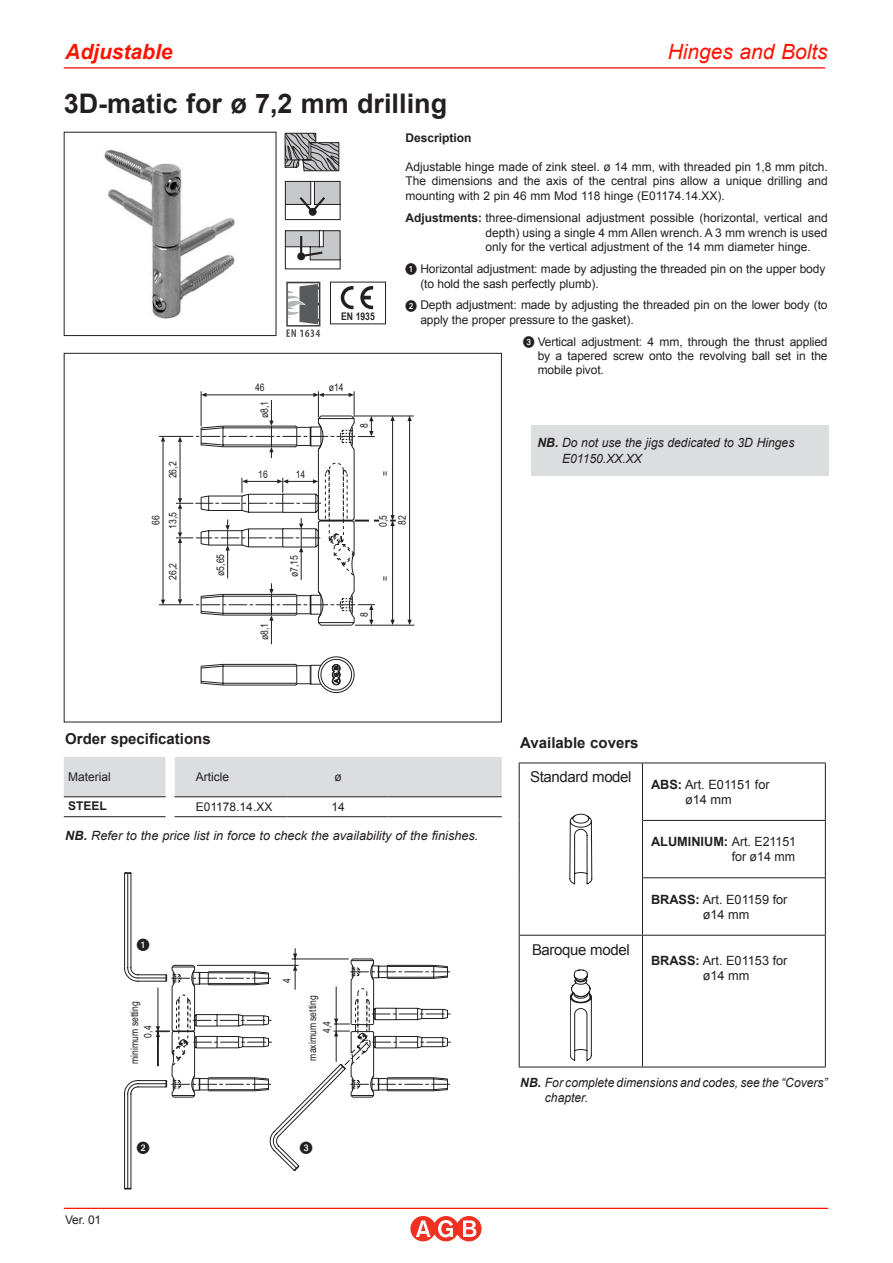
<style>
.page{position:relative;width:893px;height:1263px;background:#fff}
.page>*{position:absolute;margin:0;border:0;box-sizing:border-box;transform-origin:0 0}
.t1{font:700 27px "Arial";color:#231f20}
.t2{font:italic 21px "Arial";color:#ff1300}
.t3{font:italic 700 21px "Arial";color:#ff1300}
.t4{font:700 15px "Arial";color:#231f20}
.t5{font:15px "Arial";letter-spacing:-.025em;color:#231f20}
.t6{font:italic 12.75px/15.3px "Arial";color:#231f20;scale:.95 1}
.t7{font:12.75px/15.3px "Arial";color:#231f20}
.t8{font:italic 12.75px "Arial";color:#231f20}
.t9{font:12.75px "European Pi One";color:#231f20}
.t10{font:12px/14.4px "Arial";letter-spacing:-.01em;color:#231f20;text-align:justify}
.t11{font:700 12px "Arial";color:#231f20}
.t12{font:10.5px/14.2px "Arial Narrow";color:#231f20;text-align:center}
.t13{font:700 10.5px "Arial Narrow";color:#231f20}
.s1{font-weight:700}
.s2{font-family:"European Pi One"}
</style>
<div class="page">
<hr style="left:64px;top:67px;width:761px;height:2px;background:#ff1300">
<div style="left:285px;top:231px;width:34px;height:16px;background:#c7c8ca"></div>
<hr style="left:285px;top:246px;width:38px;height:1px;background:#231f20">
<svg style="left:297px;top:232px;width:41px;height:29px"></svg>
<div style="left:285px;top:230px;width:55px;height:39px;border:1px solid #231f20"></div>
<svg style="left:287px;top:183px;width:51px;height:31px"></svg>
<div style="left:285px;top:181px;width:55px;height:39px;border:1px solid #231f20"></div>
<svg style="left:285px;top:133px;width:54px;height:38px;background:#989799"></svg>
<div style="left:64px;top:757px;width:438px;height:40px;background:#dcdddf"></div>
<hr style="left:64px;top:796px;width:102px;height:1px;background:#231f20">
<hr style="left:175px;top:796px;width:113px;height:1px;background:#231f20">
<hr style="left:288px;top:796px;width:100px;height:1px;background:#231f20">
<hr style="left:388px;top:796px;width:114px;height:1px;background:#231f20">
<hr style="left:64px;top:816px;width:102px;height:1px;background:#231f20">
<hr style="left:175px;top:816px;width:113px;height:1px;background:#231f20">
<hr style="left:288px;top:816px;width:100px;height:1px;background:#231f20">
<hr style="left:388px;top:816px;width:114px;height:1px;background:#231f20">
<hr style="left:519px;top:763px;width:123px;height:1px;background:#231f20">
<hr style="left:519px;top:763px;width:1px;height:57px;background:#231f20">
<hr style="left:642px;top:763px;width:184px;height:1px;background:#231f20">
<hr style="left:642px;top:763px;width:1px;height:57px;background:#231f20">
<hr style="left:825px;top:763px;width:1px;height:57px;background:#231f20">
<hr style="left:519px;top:820px;width:1px;height:58px;background:#231f20">
<hr style="left:642px;top:820px;width:1px;height:58px;background:#231f20">
<hr style="left:825px;top:820px;width:1px;height:58px;background:#231f20">
<hr style="left:519px;top:878px;width:1px;height:57px;background:#231f20">
<hr style="left:642px;top:878px;width:1px;height:57px;background:#231f20">
<hr style="left:825px;top:878px;width:1px;height:57px;background:#231f20">
<hr style="left:519px;top:935px;width:123px;height:1px;background:#231f20">
<hr style="left:519px;top:935px;width:1px;height:66px;background:#231f20">
<hr style="left:642px;top:935px;width:184px;height:1px;background:#231f20">
<hr style="left:642px;top:935px;width:1px;height:66px;background:#231f20">
<hr style="left:825px;top:935px;width:1px;height:66px;background:#231f20">
<hr style="left:519px;top:1001px;width:1px;height:66px;background:#231f20">
<hr style="left:642px;top:1001px;width:1px;height:66px;background:#231f20">
<hr style="left:825px;top:1001px;width:1px;height:66px;background:#231f20">
<hr style="left:519px;top:1067px;width:123px;height:1px;background:#231f20">
<hr style="left:642px;top:1067px;width:184px;height:1px;background:#231f20">
<hr style="left:643px;top:820px;width:182px;height:1px;background:#231f20">
<hr style="left:643px;top:877px;width:182px;height:1px;background:#231f20">
<svg style="left:570px;top:814px;width:22px;height:70px"></svg>
<svg style="left:570px;top:970px;width:22px;height:90px"></svg>
<hr style="left:159px;top:436px;width:34px;height:1px;background:#231f20">
<hr style="left:159px;top:604px;width:34px;height:1px;background:#231f20">
<hr style="left:355px;top:416px;width:59px;height:1px;background:#231f20">
<svg style="left:407px;top:620px;width:5px;height:5px"></svg>
<svg style="left:407px;top:416px;width:5px;height:5px"></svg>
<hr style="left:409px;top:421px;width:1px;height:199px;background:#231f20">
<hr style="left:355px;top:625px;width:59px;height:1px;background:#231f20">
<svg style="left:390px;top:416px;width:5px;height:5px"></svg>
<hr style="left:392px;top:421px;width:1px;height:94px;background:#231f20">
<svg style="left:390px;top:620px;width:5px;height:5px"></svg>
<hr style="left:392px;top:526px;width:1px;height:94px;background:#231f20">
<svg style="left:390px;top:515px;width:6px;height:11px"></svg>
<svg style="left:161px;top:600px;width:4px;height:5px"></svg>
<svg style="left:161px;top:436px;width:4px;height:5px"></svg>
<hr style="left:163px;top:441px;width:1px;height:159px;background:#231f20">
<svg style="left:176px;top:391px;width:203px;height:302px"></svg>
<svg style="left:124px;top:872px;width:327px;height:318px"></svg>
<div style="left:531px;top:425px;width:298px;height:50px;background:#dcdddf"></div>
<img style="left:104px;top:149px;width:131px;height:170px">
<svg style="left:286px;top:282px;width:34px;height:55px"></svg>
<svg style="left:341px;top:286px;width:12px;height:23px"></svg>
<svg style="left:360px;top:286px;width:13px;height:23px"></svg>
<div style="left:330px;top:282px;width:56px;height:42px;border:1px solid #231f20"></div>
<svg style="left:410px;top:1216px;width:72px;height:25px"></svg>
<hr style="left:64px;top:1208px;width:764px;height:1px;background:#ff1300">
<h2 class="t3" style="left:65px;top:38px;width:109px">Adjustable</h2>
<h2 class="t2" style="left:668px;top:38px;width:161px">Hinges and Bolts</h2>
<h1 class="t1" style="left:64px;top:86px;width:385px">3D-matic for ø 7,2 mm drilling</h1>
<p class="t12" style="left:166px;top:478px;width:18px;rotate:-90deg">26,2</p>
<p class="t12" style="left:149px;top:525px;width:11px;rotate:-90deg">66</p>
<p class="t12" style="left:166px;top:529px;width:18px;rotate:-90deg">13,5</p>
<p class="t12" style="left:166px;top:579px;width:18px;rotate:-90deg">26,2</p>
<p class="t12" style="left:213px;top:576px;width:24px;rotate:-90deg">ø5,65</p>
<p class="t13" style="left:341px;top:309px;width:35px">EN 1935</p>
<p class="t12" style="left:255px;top:380px;width:11px">46</p>
<p class="t12" style="left:329px;top:380px;width:16px">ø14</p>
<p class="t12" style="left:257px;top:418px;width:19px;rotate:-90deg">ø8,1</p>
<p class="t12" style="left:258px;top:467px;width:11px">16</p>
<p class="t12" style="left:296px;top:467px;width:11px">14</p>
<p class="t12" style="left:357px;top:428px;width:6px;rotate:-90deg">8</p>
<p class="t12" style="left:378px;top:476px;width:7px;rotate:-90deg">=</p>
<p class="t11" style="left:405px;top:130px;width:68px">Description</p>
<p class="t10" style="left:405px;top:160px;width:424px">Adjustable hinge made of zink steel. ø 14 mm, with threaded pin 1,8 mm pitch.<br>The dimensions and the axis of the central pins allow a unique drilling and mounting with 2 pin 46 mm Mod 118 hinge (E01174.14.XX).</p>
<p class="t10" style="left:485px;top:210px;width:344px;text-indent:-80px"><span class="s1">Adjustments:</span> three-dimensional adjustment possible (horizontal, vertical and depth) using a single 4 mm Allen wrench. A 3 mm wrench is used only for the vertical adjustment of the 14 mm diameter hinge.</p>
<p class="t10" style="left:420px;top:262px;width:407px;text-indent:-15px"><span class="s2">1</span> Horizontal adjustment: made by adjusting the threaded pin on the upper body (to hold the sash perfectly plumb).</p>
<p class="t10" style="left:420px;top:298px;width:409px;text-indent:-15px"><span class="s2">2</span> Depth adjustment: made by adjusting the threaded pin on the lower body (to apply the proper pressure to the gasket).</p>
<p class="t10" style="left:538px;top:335px;width:291px;text-indent:-15px"><span class="s2">3</span> Vertical adjustment: 4 mm, through the thrust applied by a tapered screw onto the revolving ball set in the mobile pivot.</p>
<p class="t6" style="left:562px;top:435px;width:246px;text-indent:-25px"><span class="s1">NB.</span> Do not use the jigs dedicated to 3D Hinges<br>E01150.XX.XX</p>
<p class="t12" style="left:257px;top:640px;width:19px;rotate:-90deg">ø8,1</p>
<p class="t12" style="left:287px;top:577px;width:24px;rotate:-90deg">ø7,15</p>
<p class="t12" style="left:376px;top:527px;width:13px;rotate:-90deg">0,5</p>
<p class="t12" style="left:395px;top:525px;width:11px;rotate:-90deg">82</p>
<p class="t12" style="left:357px;top:617px;width:6px;rotate:-90deg">8</p>
<p class="t12" style="left:378px;top:581px;width:7px;rotate:-90deg">=</p>
<p class="t4" style="left:65px;top:729px;width:147px">Order specifications</p>
<p class="t4" style="left:520px;top:733px;width:120px">Available covers</p>
<p class="t10" style="left:68px;top:770px;width:44px">Material</p>
<p class="t10" style="left:196px;top:770px;width:35px">Article</p>
<p class="t10" style="left:334px;top:770px;width:9px">ø</p>
<p class="t11" style="left:68px;top:798px;width:40px">STEEL</p>
<p class="t10" style="left:196px;top:800px;width:78px">E01178.14.XX</p>
<p class="t10" style="left:331px;top:800px;width:15px">14</p>
<p class="t8" style="left:65px;top:827px;width:415px"><span class="s1">NB.</span> Refer to the price list in force to check the availability of the finishes.</p>
<p class="t9" style="left:137px;top:937px;width:14px">1</p>
<p class="t12" style="left:280px;top:983px;width:6px;rotate:-90deg">4</p>
<p class="t12" style="left:127px;top:1064px;width:64px;rotate:-90deg">minimum setting</p>
<p class="t12" style="left:305px;top:1060px;width:67px;rotate:-90deg">maximum setting<br>4,4</p>
<p class="t12" style="left:140px;top:1037px;width:13px;rotate:-90deg">0,4</p>
<p class="t10" style="left:65px;top:1213px;width:37px">Ver. 01</p>
<p class="t9" style="left:137px;top:1141px;width:14px">2</p>
<p class="t9" style="left:300px;top:1141px;width:14px">3</p>
<p class="t5" style="left:530px;top:767px;width:103px">Standard model</p>
<p class="t5" style="left:532px;top:939px;width:99px">Baroque model</p>
<p class="t7" style="left:651px;top:777px;width:120px;text-align:center"><span class="s1">ABS:</span> Art. E01151 for ø14 mm</p>
<p class="t7" style="left:651px;top:834px;width:147px;text-align:right"><span class="s1">ALUMINIUM:</span> Art. E21151 for ø14 mm</p>
<p class="t7" style="left:703px;top:891px;width:86px;text-indent:-52px"><span class="s1">BRASS:</span> Art. E01159 for ø14 mm</p>
<p class="t7" style="left:703px;top:953px;width:86px;text-indent:-52px"><span class="s1">BRASS:</span> Art. E01153 for ø14 mm</p>
<p class="t6" style="left:545px;top:1075px;width:299px;text-indent:-25px"><span class="s1">NB.</span> For complete dimensions and codes, see the “Covers” chapter.</p>
</div>
